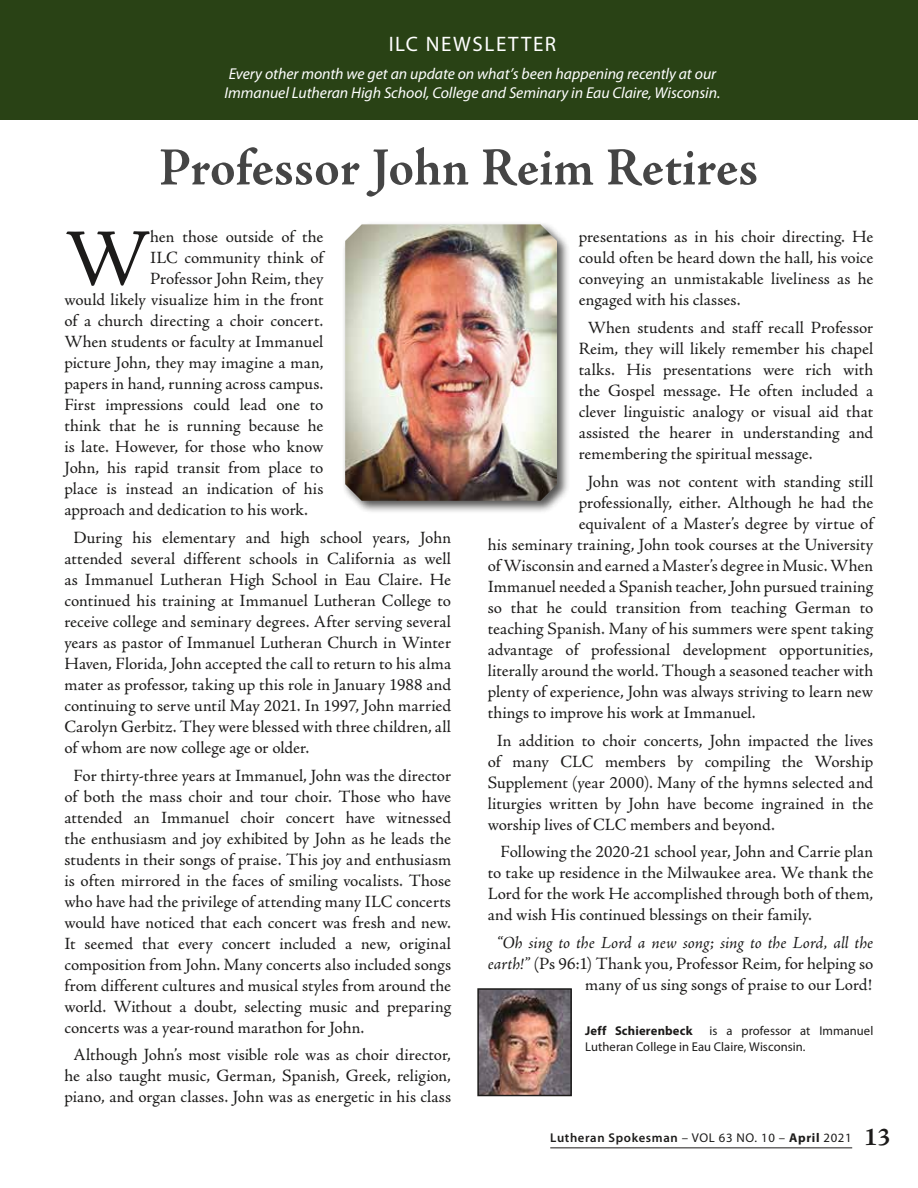
<style>
.page{position:relative;width:918px;height:1188px;background:#fff}
.page>*{position:absolute;margin:0;border:0;box-sizing:border-box;transform-origin:0 0}
.t1{font:81.45px "Adobe Jenson Pro";color:#1c1b1a}
.t2{font:700 54px "Adobe Jenson Pro";letter-spacing:.005em;color:#454545;scale:.96 1}
.t3{font:21px "Myriad Pro";letter-spacing:.075em;color:#fff}
.t4{font:17.25px/21px "Adobe Jenson Pro";color:#1c1b1a;text-align:justify}
.t5{font:italic 15.75px/19.5px "Myriad Pro";letter-spacing:-.005em;color:#fff}
.t6{font:12.75px/15.8px "Myriad Pro";letter-spacing:.005em;color:#1c1b1a}
.t7{font:600 12.75px "Myriad Pro";letter-spacing:.05em;color:#1c1b1a}
.t8{font:700 12.75px "Myriad Pro";letter-spacing:.015em;color:#1c1b1a}
.s1{font-style:italic}
.s2{font-weight:400}
.s3{font-weight:700}
.s4{font-family:"Adobe Jenson Pro";font-weight:700;font-size:25.5px}
</style>
<div class="page">
<hr style="left:550px;top:1147px;width:302px;height:1px;background:#1c1b1a">
<img style="left:480px;top:991px;width:89px;height:102px">
<div style="left:477px;top:988px;width:95px;height:108px;border:2px solid #1c1b1a"></div>
<div style="left:0;top:0;width:918px;height:120px;background:#294215"></div>
<div style="left:342px;top:221px;width:228px;height:293px;background:#1c1b1a;opacity:.75"></div>
<img style="left:345px;top:224px;width:212px;height:277px">
<p class="t3" style="left:389px;top:32px;width:169px">ILC NEWSLETTER</p>
<p class="t5" style="left:225px;top:64px;width:497px">Every other month we get an update on what’s been happening recently at our<br>Immanuel Lutheran High School, College and Seminary in Eau Claire, Wisconsin.</p>
<h2 class="t2" style="left:159px;top:137px;width:625px">Professor John Reim Retires</h2>
<h1 class="t1" style="left:64px;top:213px;width:87px">W</h1>
<p class="t4" style="left:150px;top:227px;width:175px">hen those outside of the</p>
<p class="t4" style="left:150px;top:248px;width:175px">ILC community think of</p>
<p class="t4" style="left:150px;top:269px;width:175px">Professor John Reim, they</p>
<p class="t4" style="left:64px;top:290px;width:261px">would likely visualize him in the front</p>
<p class="t4" style="left:64px;top:311px;width:260px">of a church directing a choir concert.</p>
<p class="t4" style="left:64px;top:332px;width:260px">When students or faculty at Immanuel</p>
<p class="t4" style="left:64px;top:353px;width:261px">picture John, they may imagine a man,</p>
<p class="t4" style="left:64px;top:374px;width:261px">papers in hand, running across campus.</p>
<p class="t4" style="left:64px;top:395px;width:261px">First impressions could lead one to</p>
<p class="t4" style="left:64px;top:416px;width:261px">think that he is running because he</p>
<p class="t4" style="left:64px;top:437px;width:261px">is late. However, for those who know</p>
<p class="t4" style="left:64px;top:458px;width:261px">John, his rapid transit from place to</p>
<p class="t4" style="left:64px;top:479px;width:261px">place is instead an indication of his</p>
<p class="t4" style="left:64px;top:500px;width:245px">approach and dedication to his work.</p>
<p class="t4" style="left:64px;top:528px;width:388px;text-indent:9px">During his elementary and high school years, John attended several different schools in California as well as Immanuel Lutheran High School in Eau Claire. He continued his training at Immanuel Lutheran College to receive college and seminary degrees. After serving several years as pastor of Immanuel Lutheran Church in Winter Haven, Florida, John accepted the call to return to his alma mater as professor, taking up this role in January 1988 and continuing to serve until May 2021. In 1997, John married Carolyn Gerbitz. They were blessed with three children, all of whom are now college age or older.</p>
<p class="t4" style="left:64px;top:765px;width:388px;text-indent:9px">For thirty-three years at Immanuel, John was the director of both the mass choir and tour choir. Those who have attended an Immanuel choir concert have witnessed the enthusiasm and joy exhibited by John as he leads the students in their songs of praise. This joy and enthusiasm is often mirrored in the faces of smiling vocalists. Those who have had the privilege of attending many ILC concerts would have noticed that each concert was fresh and new.<br>It seemed that every concert included a new, original composition from John. Many concerts also included songs from different cultures and musical styles from around the world. Without a doubt, selecting music and preparing concerts was a year-round marathon for John.</p>
<p class="t4" style="left:64px;top:1045px;width:388px;text-align:center">Although John’s most visible role was as choir director, he also taught music, German, Spanish, Greek, religion, piano, and organ classes. John was as energetic in his class</p>
<p class="t4" style="left:579px;top:227px;width:296px">presentations as in his choir directing. He could often be heard down the hall, his voice conveying an unmistakable liveliness as he engaged with his classes.</p>
<p class="t4" style="left:579px;top:318px;width:296px;text-indent:9px">When students and staff recall Professor Reim, they will likely remember his chapel talks. His presentations were rich with the Gospel message. He often included a clever linguistic analogy or visual aid that assisted the hearer in understanding and remembering the spiritual message.</p>
<p class="t4" style="left:588px;top:471px;width:287px">John was not content with standing still</p>
<p class="t4" style="left:579px;top:492px;width:296px">professionally, either. Although he had the</p>
<p class="t4" style="left:579px;top:513px;width:296px">equivalent of a Master’s degree by virtue of</p>
<p class="t4" style="left:488px;top:534px;width:387px">his seminary training, John took courses at the University</p>
<p class="t4" style="left:488px;top:555px;width:387px">of Wisconsin and earned a Master’s degree in Music. When</p>
<p class="t4" style="left:488px;top:576px;width:387px">Immanuel needed a Spanish teacher, John pursued training</p>
<p class="t4" style="left:488px;top:597px;width:387px">so that he could transition from teaching German to</p>
<p class="t4" style="left:488px;top:618px;width:387px">teaching Spanish. Many of his summers were spent taking</p>
<p class="t4" style="left:488px;top:639px;width:387px">advantage of professional development opportunities,</p>
<p class="t4" style="left:488px;top:660px;width:387px">literally around the world. Though a seasoned teacher with</p>
<p class="t4" style="left:488px;top:681px;width:387px">plenty of experience, John was always striving to learn new</p>
<p class="t4" style="left:488px;top:702px;width:269px">things to improve his work at Immanuel.</p>
<p class="t4" style="left:488px;top:730px;width:387px;text-indent:9px">In addition to choir concerts, John impacted the lives of many CLC members by compiling the Worship Supplement (year 2000). Many of the hymns selected and liturgies written by John have become ingrained in the worship lives of CLC members and beyond.</p>
<p class="t4" style="left:488px;top:842px;width:387px;text-indent:13px">Following the 2020-21 school year, John and Carrie plan to take up residence in the Milwaukee area. We thank the Lord for the work He accomplished through both of them, and wish His continued blessings on their family.</p>
<p class="t4" style="left:488px;top:932px;width:387px;text-align:right"><span class="s1">“Oh sing to the Lord a new song; sing to the Lord, all the earth!”</span> (Ps 96:1) Thank you, Professor Reim, for helping so many of us sing songs of praise to our Lord!</p>
<p class="t8" style="left:585px;top:1024px;width:109px">Jeff Schierenbeck</p>
<p class="t6" style="left:585px;top:1023px;width:290px;text-indent:124px">is a professor at Immanuel<br>Lutheran College in Eau Claire, Wisconsin.</p>
<p class="t7" style="left:550px;top:1131px;width:342px">Lutheran Spokesman <span class="s2">– VOL 63 NO. 10 –</span> <span class="s3">April</span> <span class="s2">2021</span> <span class="s4">13</span></p>
</div>
